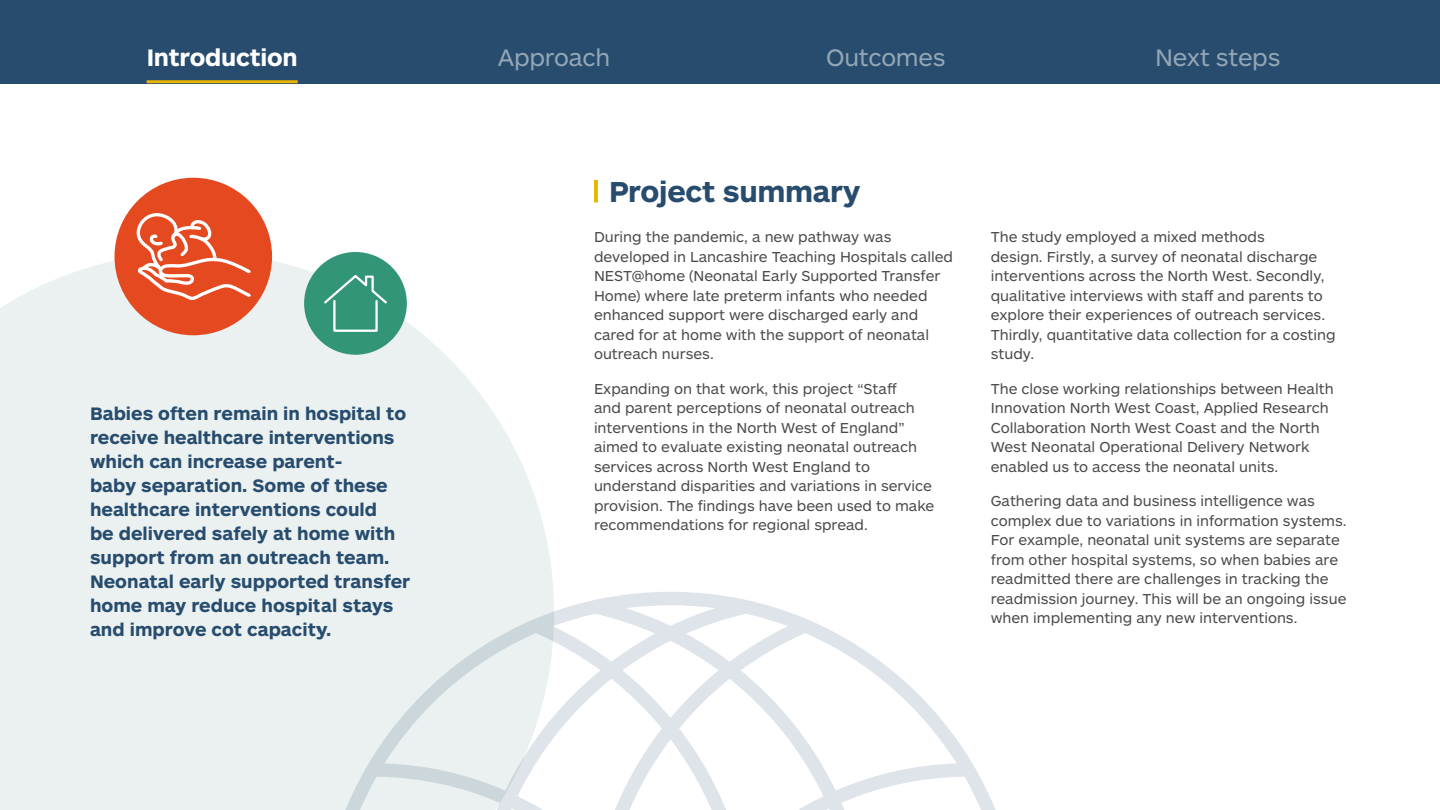
<style>
.page{position:relative;width:1440px;height:810px;background:#fff}
.page>*{position:absolute;margin:0;border:0;box-sizing:border-box;transform-origin:0 0}
.t1{font:700 30px "ARS Maquette Pro";letter-spacing:-.01em;color:#274c6e}
.t2{font:24.75px "ARS Maquette Pro";letter-spacing:-.01em;color:#93a6b6}
.t3{font:700 24.75px "ARS Maquette Pro";letter-spacing:-.01em;color:#fff}
.t4{font:700 18.75px/24px "ARS Maquette Pro";color:#274c6e}
.t5{font:15px/19.5px "ARS Maquette Pro";color:#4a4a49}
</style>
<div class="page">
<svg style="left:0;top:252px;width:553px;height:558px;background:#ecf2f1"></svg>
<svg style="left:594px;top:180px;width:4px;height:22px"></svg>
<svg style="left:320px;top:592px;width:676px;height:218px"></svg>
<div style="left:115px;top:178px;width:157px;height:157px;background:#e44920;border-radius:50%"></div>
<svg style="left:136px;top:213px;width:115px;height:87px"></svg>
<div style="left:304px;top:252px;width:103px;height:103px;background:#339578;border-radius:50%"></div>
<svg style="left:324px;top:275px;width:63px;height:57px"></svg>
<div style="left:0;top:0;width:1440px;height:83px;background:#274c6e"></div>
<hr style="left:147px;top:80px;width:151px;height:3px;background:#e9b400">
<h2 class="t3" style="left:147px;top:41px;width:152px">Introduction</h2>
<h2 class="t2" style="left:498px;top:41px;width:114px">Approach</h2>
<h2 class="t2" style="left:826px;top:41px;width:121px">Outcomes</h2>
<h2 class="t2" style="left:1155px;top:41px;width:127px">Next steps</h2>
<p class="t4" style="left:90px;top:401px;width:322px">Babies often remain in hospital to receive healthcare interventions which can increase parent-<br>baby separation. Some of these healthcare interventions could<br>be delivered safely at home with support from an outreach team.<br>Neonatal early supported transfer home may reduce hospital stays and improve cot capacity.</p>
<h1 class="t1" style="left:609px;top:172px;width:253px">Project summary</h1>
<p class="t5" style="left:594px;top:227px;width:361px">During the pandemic, a new pathway was developed in Lancashire Teaching Hospitals called NEST@home (Neonatal Early Supported Transfer Home) where late preterm infants who needed enhanced support were discharged early and cared for at home with the support of neonatal outreach nurses.</p>
<p class="t5" style="left:594px;top:378px;width:342px">Expanding on that work, this project “Staff<br>and parent perceptions of neonatal outreach interventions in the North West of England” aimed to evaluate existing neonatal outreach services across North West England to understand disparities and variations in service provision. The findings have been used to make recommendations for regional spread.</p>
<p class="t5" style="left:991px;top:227px;width:346px">The study employed a mixed methods<br>design. Firstly, a survey of neonatal discharge interventions across the North West. Secondly, qualitative interviews with staff and parents to explore their experiences of outreach services.<br>Thirdly, quantitative data collection for a costing study.</p>
<p class="t5" style="left:991px;top:378px;width:345px">The close working relationships between Health Innovation North West Coast, Applied Research Collaboration North West Coast and the North West Neonatal Operational Delivery Network enabled us to access the neonatal units.</p>
<p class="t5" style="left:991px;top:491px;width:357px">Gathering data and business intelligence was complex due to variations in information systems.<br>For example, neonatal unit systems are separate from other hospital systems, so when babies are readmitted there are challenges in tracking the readmission journey. This will be an ongoing issue when implementing any new interventions.</p>
</div>
